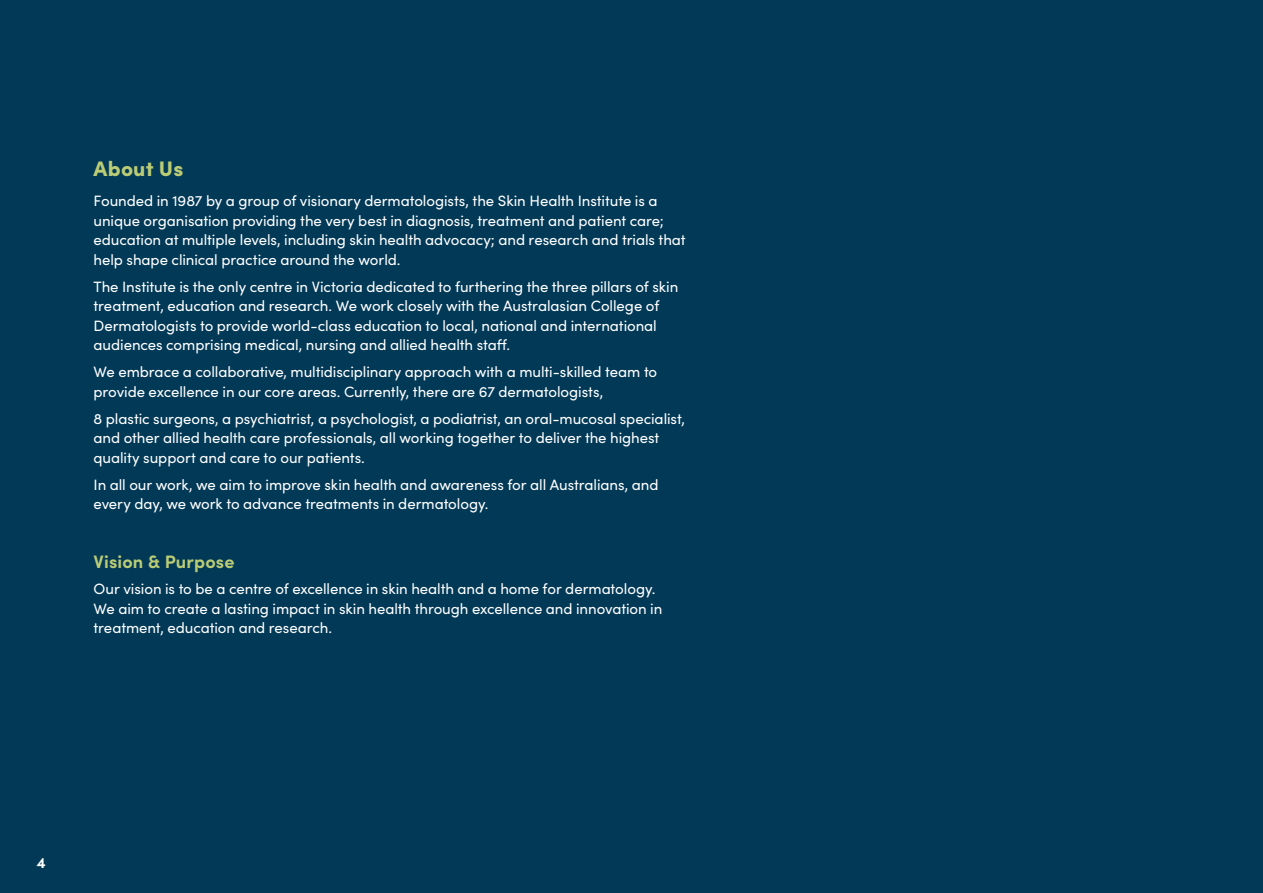
<style>
.page{position:relative;width:1263px;height:893px;background:#013957}
.page>*{position:absolute;margin:0;border:0;box-sizing:border-box;transform-origin:0 0}
.t1{font:900 21px "Sofia Pro";letter-spacing:.01em;color:#bbcc75}
.t2{font:700 18px "Sofia Pro";letter-spacing:.01em;color:#bbcc75}
.t3{font:15px/19.5px "Sofia Pro";letter-spacing:-.005em;color:#fff}
.t4{font:700 15px "Sofia Pro";color:#fff}
</style>
<div class="page">
<h1 class="t1" style="left:94px;top:152px;width:91px">About Us</h1>
<p class="t3" style="left:94px;top:190px;width:594px">Founded in 1987 by a group of visionary dermatologists, the Skin Health Institute is a unique organisation providing the very best in diagnosis, treatment and patient care; education at multiple levels, including skin health advocacy; and research and trials that help shape clinical practice around the world.</p>
<p class="t3" style="left:94px;top:276px;width:586px">The Institute is the only centre in Victoria dedicated to furthering the three pillars of skin treatment, education and research. We work closely with the Australasian College of Dermatologists to provide world-class education to local, national and international audiences comprising medical, nursing and allied health staff.</p>
<p class="t3" style="left:94px;top:361px;width:565px">We embrace a collaborative, multidisciplinary approach with a multi-skilled team to provide excellence in our core areas. Currently, there are 67 dermatologists,</p>
<p class="t3" style="left:94px;top:408px;width:593px">8 plastic surgeons, a psychiatrist, a psychologist, a podiatrist, an oral-mucosal specialist, and other allied health care professionals, all working together to deliver the highest quality support and care to our patients.</p>
<p class="t3" style="left:94px;top:474px;width:566px">In all our work, we aim to improve skin health and awareness for all Australians, and every day, we work to advance treatments in dermatology.</p>
<p class="t2" style="left:94px;top:548px;width:142px">Vision &amp; Purpose</p>
<p class="t3" style="left:94px;top:578px;width:570px">Our vision is to be a centre of excellence in skin health and a home for dermatology.<br>We aim to create a lasting impact in skin health through excellence and innovation in treatment, education and research.</p>
<p class="t4" style="left:37px;top:851px;width:10px">4</p>
</div>
